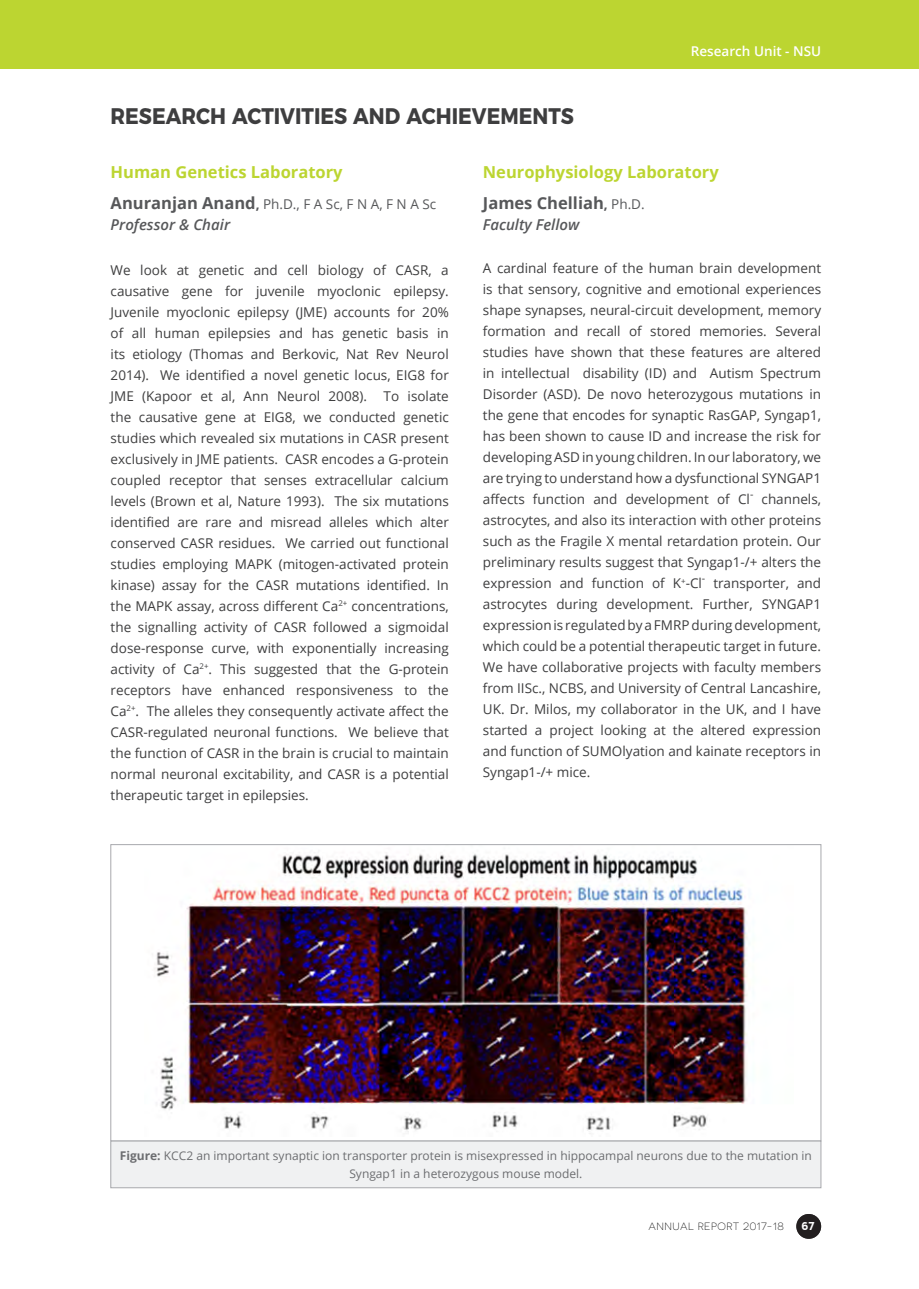
<style>
.page{position:relative;width:919px;height:1289px;background:#fff}
.page>*{position:absolute;margin:0;border:0;box-sizing:border-box;transform-origin:0 0}
.Research_Unit_headin{font:700 22.5px "Montserrat";color:#3e3e3f;scale:.9 1}
.NSU_Unit_-_heading_2{font:700 16.5px "Open Sans";color:#bcd531}
.Research_Unit_-_Name{font:700 16.5px "Open Sans";color:#57585a}
.Research_Unit_-_Name-2{font:italic 600 15px "Open Sans";color:#57585a}
.body_text{font:13.5px/21px "Open Sans";color:#3e3e3f;text-align:justify}
.Research_Unit_-_Name-3{font:13.5px/21px "Open Sans";color:#3e3e3f;text-align:justify}
.Research_Unit_-_Name-4{font:13.5px "Open Sans";color:#57585a}
.Research_Unit_-_Intr{font:600 13.5px "Open Sans";color:#fff}
.figure_headings{font:12px/18px "Open Sans";color:#6c6d70;text-align:center}
.t1{font:700 10.95px "nevis";color:#fff}
.t2{font:300 10.5px "Novecentosanswide";letter-spacing:.05em;color:#000001}
.s1{font-weight:700;font-size:16.5px}
.s2{font-weight:700}
.s3{font-size:13.5px}
.s4{font-weight:400;font-size:13.5px}
</style>
<div class="page">
<img style="left:154px;top:853px;width:593px;height:281px">
<div style="left:111px;top:1141px;width:709px;height:46px;background:#f0f1f2"></div>
<div style="left:111px;top:1140px;width:710px;height:47px;border:1px solid #a8a9ad"></div>
<div style="left:0;top:0;width:918px;height:68px;background:#bcd531"></div>
<div style="left:796px;top:1213px;width:25px;height:25px;background:#231f20;border-radius:50%"></div>
<p class="Research_Unit_headin" style="left:111px;top:97px;width:516px">RESEARCH ACTIVITIES AND ACHIEVEMENTS</p>
<p class="Research_Unit_-_Intr" style="left:690px;top:42px;width:132px">Research Unit - NSU</p>
<p class="NSU_Unit_-_heading_2" style="left:111px;top:160px;width:233px">Human Genetics Laboratory</p>
<p class="Research_Unit_-_Name-4" style="left:111px;top:194px;width:327px"><span class="s1">Anuranjan Anand</span><span class="s2">,</span> Ph.D., F A Sc, F N A, F N A Sc</p>
<p class="Research_Unit_-_Name-2" style="left:111px;top:214px;width:121px">Professor &amp; Chair</p>
<p class="body_text" style="left:111px;top:259px;width:340px">We look at genetic and cell biology of CASR, a causative gene for juvenile myoclonic epilepsy.<br>Juvenile myoclonic epilepsy (JME) accounts for 20% of all human epilepsies and has genetic basis in its etiology (Thomas and Berkovic, Nat Rev Neurol 2014). We identified a novel genetic locus, EIG8 for JME (Kapoor et al, Ann Neurol 2008). To isolate the causative gene at EIG8, we conducted genetic studies which revealed six mutations in CASR present exclusively in JME patients. CASR encodes a G-protein coupled receptor that senses extracellular calcium levels (Brown et al, Nature 1993). The six mutations identified are rare and misread alleles which alter conserved CASR residues. We carried out functional studies employing MAPK (mitogen-activated protein kinase) assay for the CASR mutations identified. In the MAPK assay, across different Ca<sup>2+</sup> concentrations, the signalling activity of CASR followed a sigmoidal dose-response curve, with exponentially increasing activity of Ca<sup>2+</sup>. This suggested that the G-protein receptors have enhanced responsiveness to the Ca<sup>2+</sup>. The alleles they consequently activate affect the CASR-regulated neuronal functions. We believe that the function of CASR in the brain is crucial to maintain normal neuronal excitability, and CASR is a potential therapeutic target in epilepsies.</p>
<p class="NSU_Unit_-_heading_2" style="left:483px;top:160px;width:237px">Neurophysiology Laboratory</p>
<p class="Research_Unit_-_Name" style="left:483px;top:191px;width:163px">James Chelliah<span class="s3">,</span> <span class="s4">Ph.D.</span></p>
<p class="Research_Unit_-_Name-2" style="left:483px;top:214px;width:98px">Faculty Fellow</p>
<p class="Research_Unit_-_Name-3" style="left:483px;top:257px;width:340px">A cardinal feature of the human brain development is that sensory, cognitive and emotional experiences shape synapses, neural-circuit development, memory formation and recall of stored memories. Several studies have shown that these features are altered in intellectual disability (ID) and Autism Spectrum Disorder (ASD). De novo heterozygous mutations in the gene that encodes for synaptic RasGAP, Syngap1, has been shown to cause ID and increase the risk for developing ASD in young children. In our laboratory, we are trying to understand how a dysfunctional SYNGAP1 affects function and development of Cl<sup>-</sup> channels, astrocytes, and also its interaction with other proteins such as the Fragile X mental retardation protein. Our preliminary results suggest that Syngap1-/+ alters the expression and function of K<sup>+</sup>-Cl<sup>-</sup> transporter, and astrocytes during development. Further, SYNGAP1 expression is regulated by a FMRP during development, which could be a potential therapeutic target in future.<br>We have collaborative projects with faculty members from IISc., NCBS, and University of Central Lancashire, UK. Dr. Milos, my collaborator in the UK, and I have started a project looking at the altered expression and function of SUMOlyation and kainate receptors in Syngap1-/+ mice.</p>
<p class="figure_headings" style="left:120px;top:1146px;width:693px"><span class="s2">Figure:</span> KCC2 an important synaptic ion transporter protein is misexpressed in hippocampal neurons due to the mutation in<br>Syngap1 in a heterozygous mouse model.</p>
<p class="t2" style="left:648px;top:1220px;width:137px">ANNUAL REPORT 2017-18</p>
<p class="t1" style="left:801px;top:1220px;width:15px">67</p>
</div>
